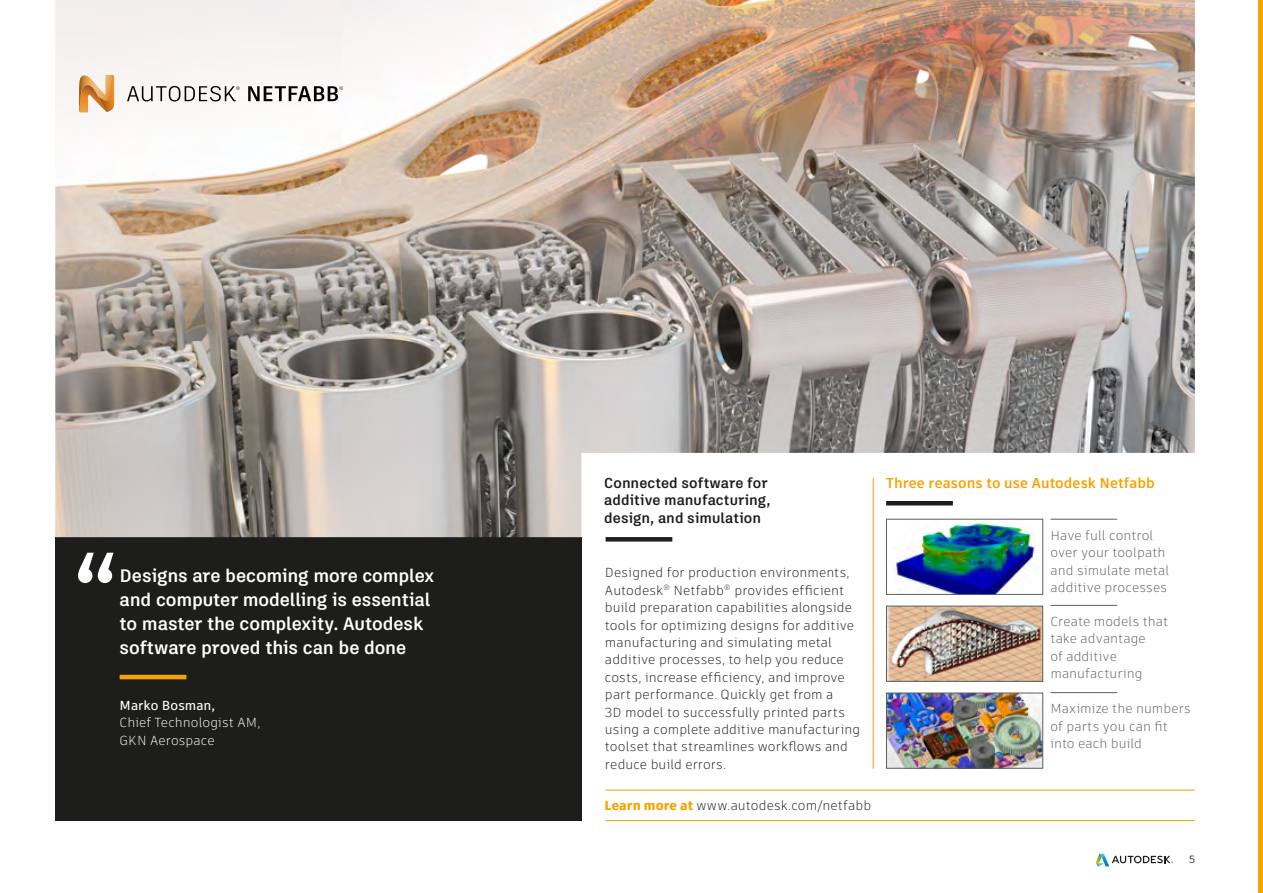
<style>
.page{position:relative;width:1263px;height:893px;background:#fff}
.page>*{position:absolute;margin:0;border:0;box-sizing:border-box;transform-origin:0 0}
.t1{font:700 99px "Artifakt Legend";color:#fff}
.t2{font:700 18px/24px "Artifakt Legend";letter-spacing:-.005em;color:#fff}
.t3{font:700 14.25px/17.4px "Artifakt Legend";letter-spacing:.005em;color:#1d1d1b}
.t4{font:700 14.25px "Artifakt Element";letter-spacing:.005em;color:#f6a200}
.t5{font:300 13.05px/17.4px "Artifakt Element";letter-spacing:.005em;color:#1d1d1b}
.t6{font:300 13.05px/17.4px "Artifakt Element";letter-spacing:.005em;color:#5f5e5e}
.t7{font:300 13.05px/17.4px "Artifakt Element";letter-spacing:.01em;color:#fff}
.t8{font:500 13.05px "Artifakt Element";color:#fff}
.t9{font:10.5px "Artifakt Element";color:#1d1d1b}
.s1{font-weight:900;color:#f6a200}
</style>
<div class="page">
<svg style="left:1096px;top:854px;width:77px;height:12px"></svg>
<div style="left:1258px;top:0;width:5px;height:893px;background:#f6a200"></div>
<div style="left:55px;top:537px;width:526px;height:284px;background:#1d1d1b"></div>
<img style="left:55px;top:0;width:1140px;height:537px">
<hr style="left:120px;top:675px;width:66px;height:4px;background:#f6a200">
<svg style="left:79px;top:73px;width:35px;height:39px"></svg>
<svg style="left:127px;top:86px;width:113px;height:15px"></svg>
<svg style="left:248px;top:86px;width:95px;height:15px"></svg>
<hr style="left:605px;top:820px;width:590px;height:1px;background:#f6a200">
<hr style="left:605px;top:790px;width:590px;height:1px;background:#f6a200">
<hr style="left:873px;top:478px;width:1px;height:291px;background:#f6a200">
<img style="left:888px;top:521px;width:153px;height:72px">
<div style="left:886px;top:519px;width:157px;height:76px;border:1px solid #5f5e5e"></div>
<img style="left:888px;top:608px;width:153px;height:72px">
<div style="left:886px;top:606px;width:157px;height:76px;border:1px solid #5f5e5e"></div>
<hr style="left:1050px;top:605px;width:67px;height:1px;background:#5f5e5e">
<hr style="left:1050px;top:519px;width:67px;height:1px;background:#5f5e5e">
<img style="left:888px;top:695px;width:153px;height:72px">
<div style="left:886px;top:693px;width:157px;height:76px;border:1px solid #5f5e5e"></div>
<hr style="left:1050px;top:692px;width:67px;height:1px;background:#5f5e5e">
<div style="left:606px;top:537px;width:66px;height:5px;background:#1d1d1b"></div>
<hr style="left:886px;top:501px;width:67px;height:4px;background:#1d1d1b">
<h1 class="t1" style="left:74px;top:522px;width:46px">“</h1>
<h2 class="t2" style="left:120px;top:563px;width:316px">Designs are becoming more complex and computer modelling is essential to master the complexity. Autodesk software proved this can be done</h2>
<p class="t8" style="left:120px;top:696px;width:97px">Marko Bosman,</p>
<p class="t7" style="left:120px;top:714px;width:142px">Chief Technologist AM,<br>GKN Aerospace</p>
<p class="t3" style="left:604px;top:474px;width:168px">Connected software for additive manufacturing, design, and simulation</p>
<p class="t5" style="left:605px;top:564px;width:257px">Designed for production environments, Autodesk<sup>®</sup> Netfabb<sup>®</sup> provides efficient build preparation capabilities alongside tools for optimizing designs for additive manufacturing and simulating metal additive processes, to help you reduce costs, increase efficiency, and improve part performance. Quickly get from a<br>3D model to successfully printed parts using a complete additive manufacturing toolset that streamlines workflows and reduce build errors.</p>
<p class="t5" style="left:604px;top:796px;width:268px"><span class="s1">Learn more at</span> www.autodesk.com/netfabb</p>
<p class="t4" style="left:886px;top:473px;width:270px">Three reasons to use Autodesk Netfabb</p>
<p class="t6" style="left:1050px;top:527px;width:120px">Have full control over your toolpath and simulate metal additive processes</p>
<p class="t6" style="left:1050px;top:613px;width:119px">Create models that take advantage<br>of additive manufacturing</p>
<p class="t6" style="left:1050px;top:700px;width:142px">Maximize the numbers of parts you can fit into each build</p>
<p class="t9" style="left:1189px;top:852px;width:7px">5</p>
</div>
